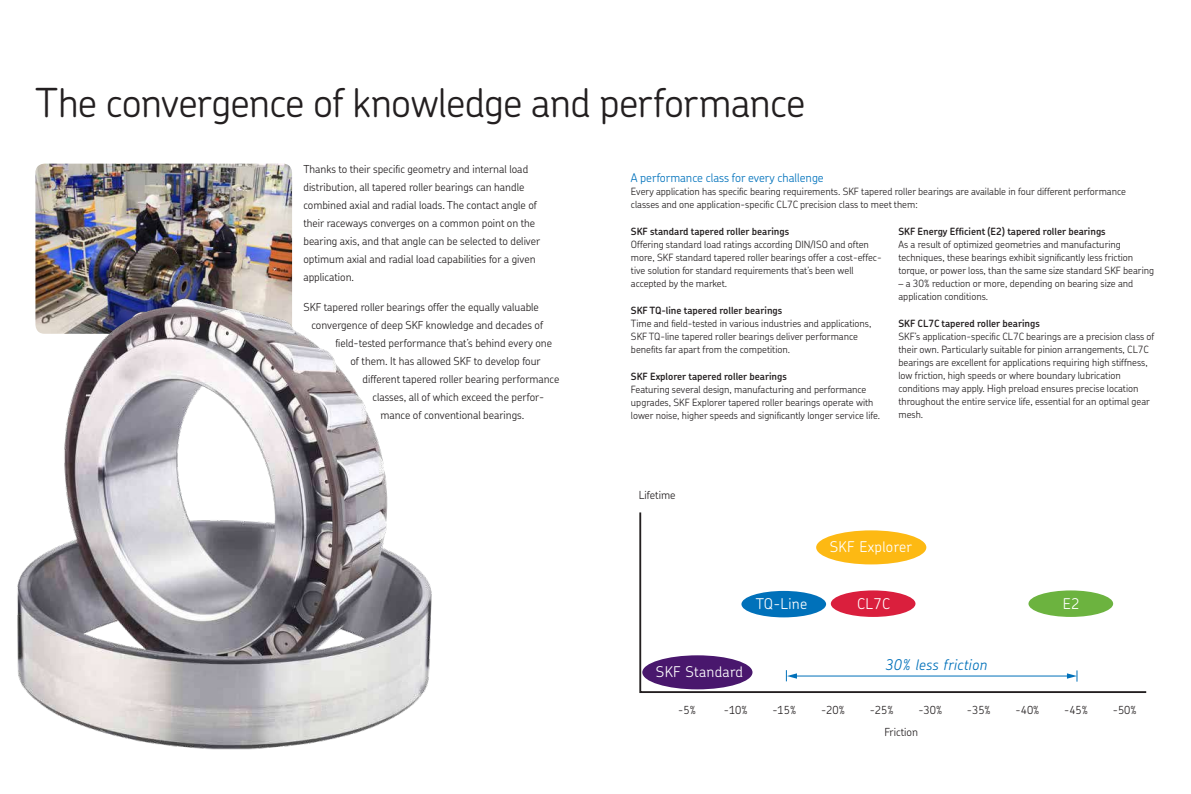
<style>
.page{position:relative;width:1191px;height:794px;background:#fff}
.page>*{position:absolute;margin:0;border:0;box-sizing:border-box;transform-origin:0 0}
.t1{font:300 40px "SKF Chevin";letter-spacing:-.02em;color:#231f20}
.t2{font:300 14.8px "SKF Chevin";letter-spacing:.02em;color:#fff}
.t3{font:italic 300 14.8px "SKF Chevin";letter-spacing:.02em;color:#0071ba}
.t4{font:300 12px "SKF Chevin";color:#0072bc}
.t5{font:300 11.1px "SKF Chevin";color:#231f20}
.t6{font:300 11px/18px "SKF Chevin";color:#231f20}
.t7{font:300 10px/13px "SKF Chevin";color:#231f20}
.t8{font:600 10px "SKF Chevin";color:#231f20}
</style>
<div class="page">
<img style="left:35px;top:164px;width:257px;height:116px">
<svg style="left:639px;top:512px;width:508px;height:181px"></svg>
<div style="left:741px;top:591px;width:85px;height:26px;background:#0071ba;border-radius:50%"></div>
<div style="left:831px;top:590px;width:84px;height:27px;background:#da1f3d;border-radius:50%"></div>
<div style="left:1028px;top:590px;width:85px;height:27px;background:#6cb33f;border-radius:50%"></div>
<div style="left:816px;top:530px;width:110px;height:34px;background:#fdb913;border-radius:50%"></div>
<hr style="left:795px;top:675px;width:273px;height:1px;background:#0071ba">
<svg style="left:786px;top:670px;width:11px;height:11px"></svg>
<svg style="left:1067px;top:670px;width:10px;height:11px"></svg>
<div style="left:642px;top:655px;width:110px;height:34px;background:#49176d;border-radius:50%"></div>
<img style="left:17px;top:280px;width:415px;height:470px">
<h1 class="t1" style="left:35px;top:84px;width:771px">The convergence of knowledge and performance</h1>
<p class="t6" style="left:303px;top:160px;width:238px">Thanks to their specific geometry and internal load distribution, all tapered roller bearings can handle combined axial and radial loads. The contact angle of their raceways converges on a common point on the bearing axis, and that angle can be selected to deliver optimum axial and radial load capabilities for a given application.</p>
<p class="t6" style="left:303px;top:299px;width:237px">SKF tapered roller bearings offer the equally valuable</p>
<p class="t6" style="left:311px;top:317px;width:233px">convergence of deep SKF knowledge and decades of</p>
<p class="t6" style="left:335px;top:335px;width:218px">field-tested performance that’s behind every one</p>
<p class="t6" style="left:350px;top:353px;width:192px">of them. It has allowed SKF to develop four</p>
<p class="t6" style="left:362px;top:371px;width:198px">different tapered roller bearing performance</p>
<p class="t6" style="left:372px;top:389px;width:173px">classes, all of which exceed the perfor-</p>
<p class="t6" style="left:380px;top:407px;width:145px">mance of conventional bearings.</p>
<p class="t4" style="left:631px;top:172px;width:194px">A performance class for every challenge</p>
<p class="t7" style="left:631px;top:185px;width:496px">Every application has specific bearing requirements. SKF tapered roller bearings are available in four different performance classes and one application-specific CL7C precision class to meet them:</p>
<p class="t8" style="left:631px;top:227px;width:160px">SKF standard tapered roller bearings</p>
<p class="t7" style="left:631px;top:238px;width:252px">Offering standard load ratings according DIN/ISO and often more, SKF standard tapered roller bearings offer a cost-effec&shy;tive solution for standard requirements that’s been well accepted by the market.</p>
<p class="t8" style="left:631px;top:306px;width:153px">SKF TQ-line tapered roller bearings</p>
<p class="t7" style="left:631px;top:317px;width:242px">Time and field-tested in various industries and applications,<br>SKF TQ-line tapered roller bearings deliver performance benefits far apart from the competition.</p>
<p class="t8" style="left:631px;top:372px;width:157px">SKF Explorer tapered roller bearings</p>
<p class="t7" style="left:631px;top:383px;width:251px">Featuring several design, manufacturing and performance upgrades, SKF Explorer tapered roller bearings operate with lower noise, higher speeds and significantly longer service life.</p>
<p class="t8" style="left:898px;top:227px;width:209px">SKF Energy Efficient (E2) tapered roller bearings</p>
<p class="t7" style="left:898px;top:238px;width:257px">As a result of optimized geometries and manufacturing techniques, these bearings exhibit significantly less friction torque, or power loss, than the same size standard SKF bearing</p>
<p class="t7" style="left:898px;top:277px;width:236px">– a 30% reduction or more, depending on bearing size and application conditions.</p>
<p class="t8" style="left:898px;top:319px;width:143px">SKF CL7C tapered roller bearings</p>
<p class="t7" style="left:898px;top:330px;width:257px">SKF’s application-specific CL7C bearings are a precision class of their own. Particularly suitable for pinion arrangements, CL7C bearings are excellent for applications requiring high stiffness, low friction, high speeds or where boundary lubrication conditions may apply. High preload ensures precise location throughout the entire service life, essential for an optimal gear mesh.</p>
<p class="t5" style="left:639px;top:490px;width:38px">Lifetime</p>
<h2 class="t2" style="left:829px;top:540px;width:84px">SKF Explorer</h2>
<h2 class="t2" style="left:755px;top:597px;width:53px">TQ-Line</h2>
<h2 class="t2" style="left:1062px;top:597px;width:18px">E2</h2>
<h2 class="t2" style="left:857px;top:597px;width:35px">CL7C</h2>
<h2 class="t2" style="left:656px;top:665px;width:89px">SKF Standard</h2>
<h2 class="t3" style="left:885px;top:656px;width:104px">30% less friction</h2>
<p class="t5" style="left:678px;top:704px;width:19px">-5%</p>
<p class="t5" style="left:724px;top:704px;width:25px">-10%</p>
<p class="t5" style="left:772px;top:704px;width:25px">-15%</p>
<p class="t5" style="left:821px;top:704px;width:25px">-20%</p>
<p class="t5" style="left:869px;top:704px;width:25px">-25%</p>
<p class="t5" style="left:918px;top:704px;width:25px">-30%</p>
<p class="t5" style="left:967px;top:704px;width:25px">-35%</p>
<p class="t5" style="left:1015px;top:704px;width:25px">-40%</p>
<p class="t5" style="left:1064px;top:704px;width:25px">-45%</p>
<p class="t5" style="left:1112px;top:704px;width:25px">-50%</p>
<p class="t5" style="left:884px;top:727px;width:35px">Friction</p>
</div>
